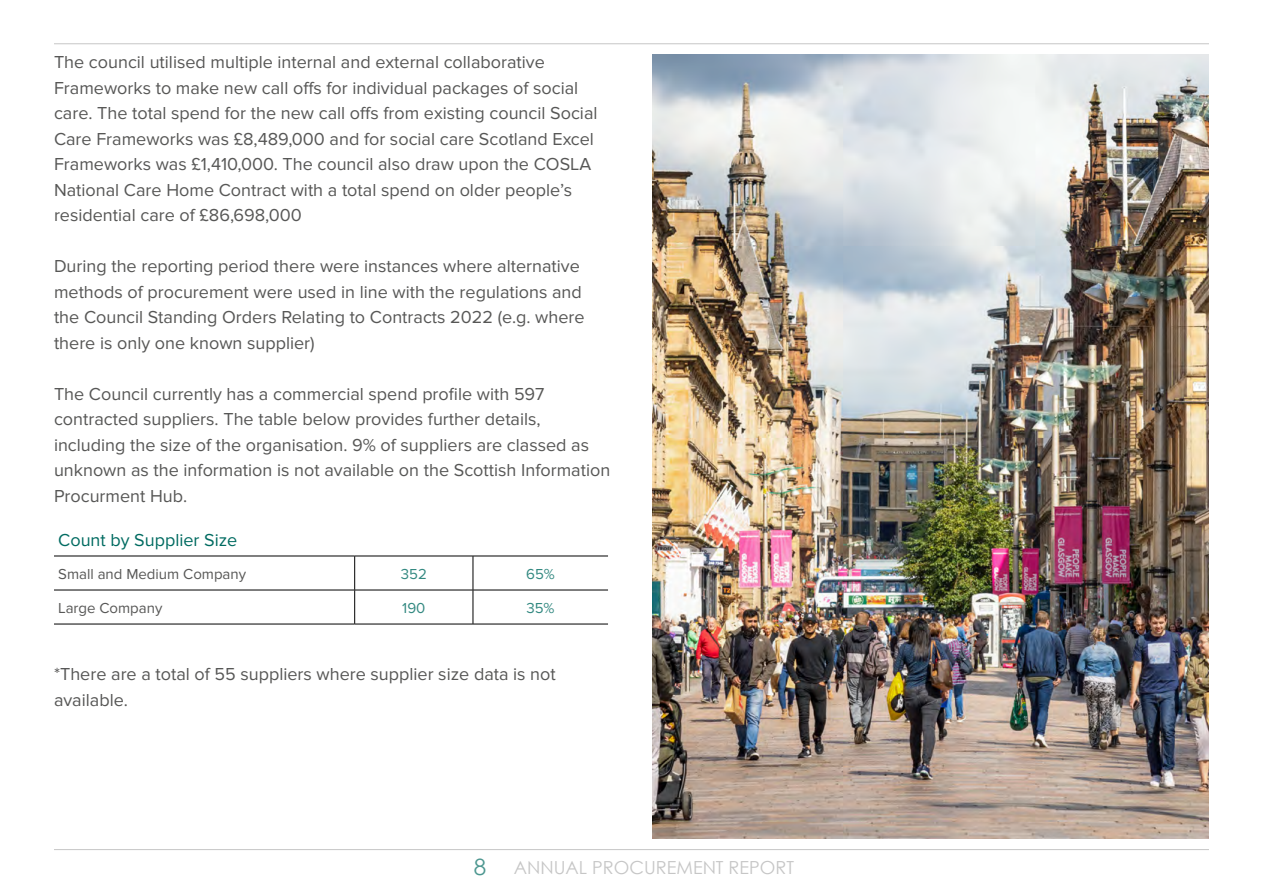
<style>
.page{position:relative;width:1263px;height:893px;background:#fff}
.page>*{position:absolute;margin:0;border:0;box-sizing:border-box;transform-origin:0 0}
.t1{font:18px/25.5px "Proxima Nova";color:#575756}
.t2{font:18px "Century Gothic";color:#c6c6c6}
.t3{font:18px "Proxima Nova";color:#006b61}
.t4{font:15px "Proxima Nova";color:#575756}
.t5{font:15px "Proxima Nova";color:#338981}
.s1{font-size:22.5px;color:#4d9790}
</style>
<div class="page">
<hr style="left:54px;top:43px;width:1155px;height:1px;background:#c6c6c6">
<hr style="left:54px;top:849px;width:1155px;height:1px;background:#c6c6c6">
<hr style="left:54px;top:556px;width:301px;height:1px;background:#000">
<hr style="left:355px;top:556px;width:118px;height:1px;background:#000">
<hr style="left:354px;top:556px;width:1px;height:34px;background:#000">
<hr style="left:473px;top:556px;width:135px;height:1px;background:#000">
<hr style="left:473px;top:556px;width:1px;height:34px;background:#000">
<hr style="left:54px;top:590px;width:301px;height:1px;background:#000">
<hr style="left:355px;top:590px;width:118px;height:1px;background:#000">
<hr style="left:354px;top:590px;width:1px;height:34px;background:#000">
<hr style="left:473px;top:590px;width:135px;height:1px;background:#000">
<hr style="left:473px;top:590px;width:1px;height:34px;background:#000">
<hr style="left:54px;top:624px;width:301px;height:1px;background:#000">
<hr style="left:355px;top:624px;width:118px;height:1px;background:#000">
<hr style="left:473px;top:624px;width:135px;height:1px;background:#000">
<img style="left:653px;top:54px;width:556px;height:785px">
<p class="t1" style="left:54px;top:50px;width:545px">The council utilised multiple internal and external collaborative Frameworks to make new call offs for individual packages of social care. The total spend for the new call offs from existing council Social Care Frameworks was £8,489,000 and for social care Scotland Excel Frameworks was £1,410,000. The council also draw upon the COSLA National Care Home Contract with a total spend on older people’s residential care of £86,698,000</p>
<p class="t1" style="left:54px;top:254px;width:532px">During the reporting period there were instances where alternative methods of procurement were used in line with the regulations and the Council Standing Orders Relating to Contracts 2022 (e.g. where there is only one known supplier)</p>
<p class="t1" style="left:54px;top:381px;width:558px">The Council currently has a commercial spend profile with 597 contracted suppliers. The table below provides further details, including the size of the organisation. 9% of suppliers are classed as unknown as the information is not available on the Scottish Information Procurment Hub.</p>
<p class="t3" style="left:58px;top:530px;width:181px">Count by Supplier Size</p>
<p class="t4" style="left:58px;top:565px;width:189px">Small and Medium Company</p>
<p class="t5" style="left:401px;top:565px;width:28px">352</p>
<p class="t5" style="left:526px;top:565px;width:30px">65%</p>
<p class="t4" style="left:58px;top:599px;width:106px">Large Company</p>
<p class="t5" style="left:402px;top:599px;width:25px">190</p>
<p class="t5" style="left:526px;top:599px;width:30px">35%</p>
<p class="t1" style="left:54px;top:662px;width:503px">*There are a total of 55 suppliers where supplier size data is not available.</p>
<p class="t2" style="left:474px;top:856px;width:322px"><span class="s1">8</span> ANNUAL PROCUREMENT REPORT</p>
</div>
